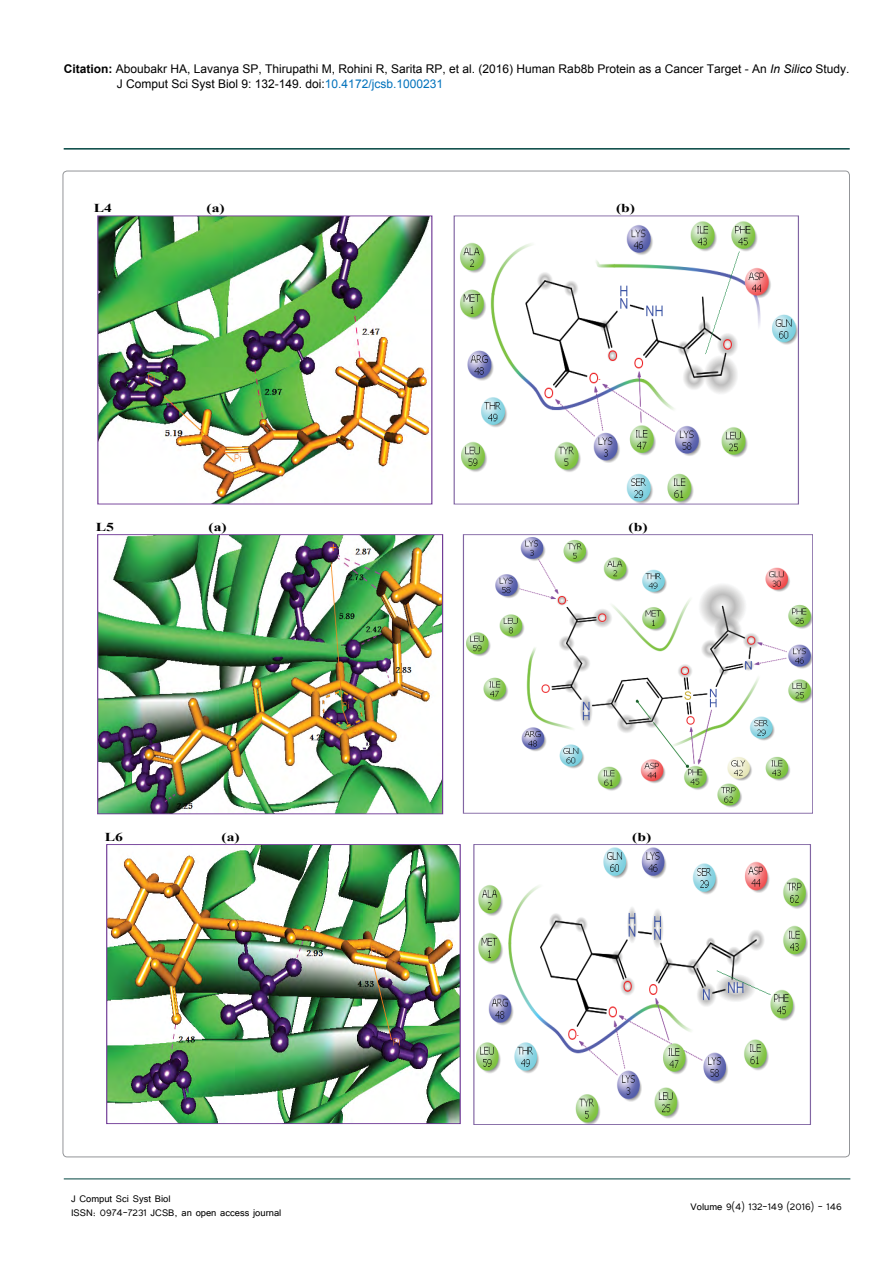
<style>
.page{position:relative;width:893px;height:1263px;background:#fff}
.page>*{position:absolute;margin:0;border:0;box-sizing:border-box;transform-origin:0 0}
.t1{font:700 12.15px "Times New Roman";color:#010101;scale:1.3 1}
.t2{font:12px/15px "Arial";color:#000}
.t3{font:12px/14.4px "Tunga";color:#000}
.s1{font-weight:700}
.s2{font-style:italic}
.s3{color:#0072bc}
</style>
<div class="page">
<hr style="left:64px;top:148px;width:786px;height:2px;background:#004440">
<hr style="left:64px;top:1179px;width:786px;height:1px;background:#004440">
<img style="left:99px;top:217px;width:331px;height:285px">
<div style="left:97px;top:215px;width:335px;height:289px;border:1px solid #703a96"></div>
<img style="left:460px;top:221px;width:337px;height:282px">
<div style="left:454px;top:215px;width:345px;height:290px;border:1px solid #8165a3"></div>
<img style="left:99px;top:536px;width:342px;height:276px">
<div style="left:97px;top:534px;width:346px;height:280px;border:1px solid #703a96"></div>
<svg style="left:463px;top:534px;width:349px;height:280px"></svg>
<img style="left:108px;top:846px;width:351px;height:276px">
<div style="left:106px;top:844px;width:355px;height:280px;border:1px solid #703a96"></div>
<img style="left:476px;top:847px;width:332px;height:276px">
<div style="left:473px;top:844px;width:338px;height:281px;border:1px solid #8165a3"></div>
<p class="t2" style="left:117px;top:61px;width:734px;text-indent:-53px"><span class="s1">Citation:</span> Aboubakr HA, Lavanya SP, Thirupathi M, Rohini R, Sarita RP, et al. (2016) Human Rab8b Protein as a Cancer Target - An <span class="s2">In Silico</span> Study.<br>J Comput Sci Syst Biol 9: 132-149. doi:<span class="s3">10.4172/jcsb.1000231</span></p>
<p class="t1" style="left:94px;top:199px;width:15px">L4</p>
<p class="t1" style="left:207px;top:199px;width:16px">(a)</p>
<p class="t1" style="left:616px;top:199px;width:16px">(b)</p>
<p class="t1" style="left:96px;top:518px;width:15px">L5</p>
<p class="t1" style="left:209px;top:518px;width:16px">(a)</p>
<p class="t1" style="left:629px;top:518px;width:16px">(b)</p>
<p class="t1" style="left:105px;top:828px;width:15px">L6</p>
<p class="t1" style="left:222px;top:828px;width:16px">(a)</p>
<p class="t1" style="left:632px;top:828px;width:16px">(b)</p>
<p class="t3" style="left:71px;top:1190px;width:212px">J Comput Sci Syst Biol<br>ISSN: 0974-7231 JCSB, an open access journal</p>
<p class="t3" style="left:691px;top:1199px;width:153px">Volume 9(4) 132-149 (2016) - 146</p>
</div>
